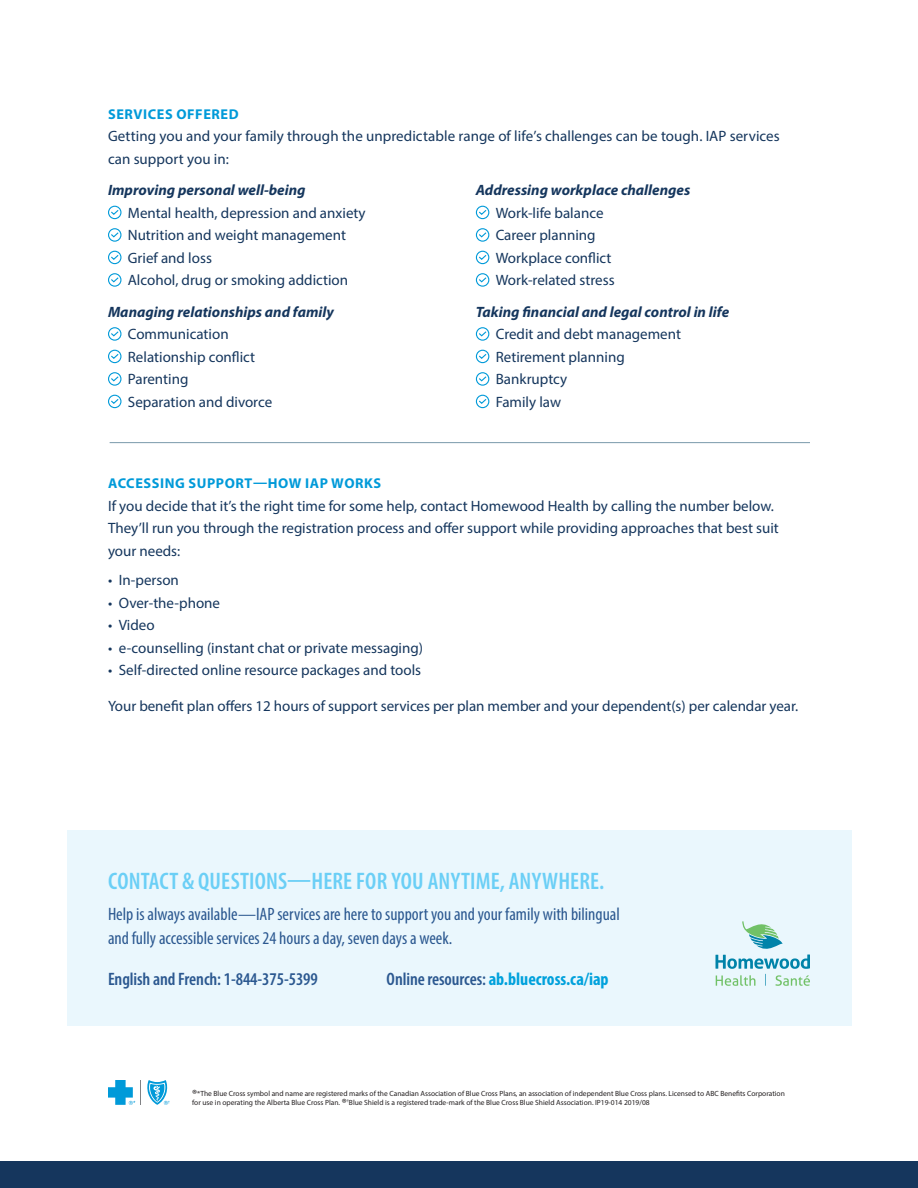
<style>
.page{position:relative;width:918px;height:1188px;background:#fff}
.page>*{position:absolute;margin:0;border:0;box-sizing:border-box;transform-origin:0 0}
.CTA_title{font:600 condensed 24px "Myriad Pro";letter-spacing:.005em;color:#6bcff6}
.CTA_text{font:condensed 18px/24px "Myriad Pro";color:#2b5890}
.CTA_text-2{font:700 condensed 18px "Myriad Pro";color:#00a1dc}
.CTA_text-3{font:600 condensed 18px "Myriad Pro";letter-spacing:-.005em;color:#2b5890}
.Back_page_copy{font:15px/22.5px "Myriad Pro";color:#15365d}
.checkmark_bullets{font:15px "Myriad Pro";color:#15365d}
.t1{font:italic 700 15px "Myriad Pro";color:#15365d}
.t2{font:700 14.25px "Myriad Pro";letter-spacing:.04em;color:#009ad9}
.t3{font:7.5px/9px "Myriad Pro";color:#231f20}
.s1{font-weight:600;color:#2b5890}
.s2{font-size:12px}
</style>
<div class="page">
<div style="left:108px;top:206px;width:14px;height:13px;border:1px solid #009ad9;border-radius:50%"></div>
<svg style="left:110px;top:209px;width:10px;height:7px"></svg>
<div style="left:108px;top:228px;width:14px;height:14px;border:1px solid #009ad9;border-radius:50%"></div>
<svg style="left:110px;top:231px;width:10px;height:7px"></svg>
<div style="left:108px;top:251px;width:14px;height:13px;border:1px solid #009ad9;border-radius:50%"></div>
<svg style="left:110px;top:254px;width:10px;height:7px"></svg>
<div style="left:108px;top:273px;width:14px;height:14px;border:1px solid #009ad9;border-radius:50%"></div>
<svg style="left:110px;top:276px;width:10px;height:7px"></svg>
<div style="left:108px;top:327px;width:14px;height:14px;border:1px solid #009ad9;border-radius:50%"></div>
<svg style="left:110px;top:330px;width:10px;height:7px"></svg>
<div style="left:108px;top:350px;width:14px;height:13px;border:1px solid #009ad9;border-radius:50%"></div>
<svg style="left:110px;top:353px;width:10px;height:7px"></svg>
<div style="left:108px;top:372px;width:14px;height:14px;border:1px solid #009ad9;border-radius:50%"></div>
<svg style="left:110px;top:375px;width:10px;height:7px"></svg>
<div style="left:108px;top:395px;width:14px;height:13px;border:1px solid #009ad9;border-radius:50%"></div>
<svg style="left:110px;top:398px;width:10px;height:7px"></svg>
<div style="left:476px;top:206px;width:13px;height:13px;border:1px solid #009ad9;border-radius:50%"></div>
<svg style="left:478px;top:209px;width:10px;height:7px"></svg>
<div style="left:476px;top:228px;width:13px;height:14px;border:1px solid #009ad9;border-radius:50%"></div>
<svg style="left:478px;top:231px;width:10px;height:7px"></svg>
<div style="left:476px;top:251px;width:13px;height:13px;border:1px solid #009ad9;border-radius:50%"></div>
<svg style="left:478px;top:254px;width:10px;height:7px"></svg>
<div style="left:476px;top:273px;width:13px;height:14px;border:1px solid #009ad9;border-radius:50%"></div>
<svg style="left:478px;top:276px;width:10px;height:7px"></svg>
<div style="left:476px;top:327px;width:13px;height:14px;border:1px solid #009ad9;border-radius:50%"></div>
<svg style="left:478px;top:330px;width:10px;height:7px"></svg>
<div style="left:476px;top:350px;width:13px;height:13px;border:1px solid #009ad9;border-radius:50%"></div>
<svg style="left:478px;top:353px;width:10px;height:7px"></svg>
<div style="left:476px;top:372px;width:13px;height:14px;border:1px solid #009ad9;border-radius:50%"></div>
<svg style="left:478px;top:375px;width:10px;height:7px"></svg>
<div style="left:476px;top:395px;width:13px;height:13px;border:1px solid #009ad9;border-radius:50%"></div>
<svg style="left:478px;top:398px;width:10px;height:7px"></svg>
<svg style="left:147px;top:1080px;width:23px;height:25px"></svg>
<svg style="left:108px;top:1080px;width:33px;height:25px"></svg>
<div style="left:0;top:1161px;width:918px;height:27px;background:#15365d"></div>
<div style="left:68px;top:831px;width:784px;height:195px;background:#eaf7fd"></div>
<svg style="left:716px;top:921px;width:94px;height:65px"></svg>
<hr style="left:110px;top:442px;width:700px;height:1px;background:#7a9aab">
<h3 class="t2" style="left:108px;top:105px;width:132px">SERVICES OFFERED</h3>
<p class="Back_page_copy" style="left:108px;top:125px;width:673px">Getting you and your family through the unpredictable range of life’s challenges can be tough. IAP services can support you in:</p>
<h4 class="t1" style="left:108px;top:180px;width:199px">Improving personal well-being</h4>
<p class="checkmark_bullets" style="left:128px;top:203px;width:239px">Mental health, depression and anxiety</p>
<p class="checkmark_bullets" style="left:128px;top:226px;width:220px">Nutrition and weight management</p>
<p class="checkmark_bullets" style="left:128px;top:248px;width:86px">Grief and loss</p>
<p class="checkmark_bullets" style="left:128px;top:271px;width:222px">Alcohol, drug or smoking addiction</p>
<h4 class="t1" style="left:108px;top:302px;width:227px">Managing relationships and family</h4>
<p class="checkmark_bullets" style="left:128px;top:325px;width:102px">Communication</p>
<p class="checkmark_bullets" style="left:128px;top:347px;width:129px">Relationship conflict</p>
<p class="checkmark_bullets" style="left:128px;top:370px;width:62px">Parenting</p>
<p class="checkmark_bullets" style="left:128px;top:392px;width:146px">Separation and divorce</p>
<h4 class="t1" style="left:476px;top:180px;width:216px">Addressing workplace challenges</h4>
<p class="checkmark_bullets" style="left:496px;top:203px;width:109px">Work-life balance</p>
<p class="checkmark_bullets" style="left:496px;top:226px;width:101px">Career planning</p>
<p class="checkmark_bullets" style="left:496px;top:248px;width:117px">Workplace conflict</p>
<p class="checkmark_bullets" style="left:496px;top:271px;width:120px">Work-related stress</p>
<h4 class="t1" style="left:476px;top:302px;width:255px">Taking financial and legal control in life</h4>
<p class="checkmark_bullets" style="left:496px;top:325px;width:187px">Credit and debt management</p>
<p class="checkmark_bullets" style="left:496px;top:347px;width:130px">Retirement planning</p>
<p class="checkmark_bullets" style="left:496px;top:370px;width:73px">Bankruptcy</p>
<p class="checkmark_bullets" style="left:496px;top:392px;width:67px">Family law</p>
<h3 class="t2" style="left:108px;top:474px;width:275px">ACCESSING SUPPORT—HOW IAP WORKS</h3>
<p class="Back_page_copy" style="left:108px;top:494px;width:672px">If you decide that it’s the right time for some help, contact Homewood Health by calling the number below.<br>They’ll run you through the registration process and offer support while providing approaches that best suit your needs:</p>
<p class="Back_page_copy" style="left:108px;top:569px;width:72px">• In-person</p>
<p class="Back_page_copy" style="left:108px;top:591px;width:114px">• Over-the-phone</p>
<p class="Back_page_copy" style="left:108px;top:614px;width:48px">• Video</p>
<p class="Back_page_copy" style="left:108px;top:636px;width:317px">• e-counselling (instant chat or private messaging)</p>
<p class="Back_page_copy" style="left:108px;top:659px;width:315px">• Self-directed online resource packages and tools</p>
<p class="Back_page_copy" style="left:108px;top:695px;width:692px">Your benefit plan offers 12 hours of support services per plan member and your dependent(s) per calendar year.</p>
<p class="CTA_title" style="left:108px;top:866px;width:498px">CONTACT &amp; QUESTIONS—HERE FOR YOU ANYTIME, ANYWHERE.</p>
<p class="CTA_text" style="left:108px;top:902px;width:513px">Help is always available—IAP services are here to support you and your family with bilingual and fully accessible services 24 hours a day, seven days a week.</p>
<p class="CTA_text-3" style="left:108px;top:968px;width:211px">English and French: 1-844-375-5399</p>
<p class="CTA_text-2" style="left:387px;top:968px;width:224px"><span class="s1">Online resources:</span> ab.bluecross.ca/iap</p>
<p class="t3" style="left:192px;top:1089px;width:594px"><span class="s2">®</span>*The Blue Cross symbol and name are registered marks of the Canadian Association of Blue Cross Plans, an association of independent Blue Cross plans. Licensed to ABC Benefits Corporation for use in operating the Alberta Blue Cross Plan. <span class="s2">®</span><sup>†</sup>Blue Shield is a registered trade-mark of the Blue Cross Blue Shield Association. IP19-014 2019/08</p>
</div>
